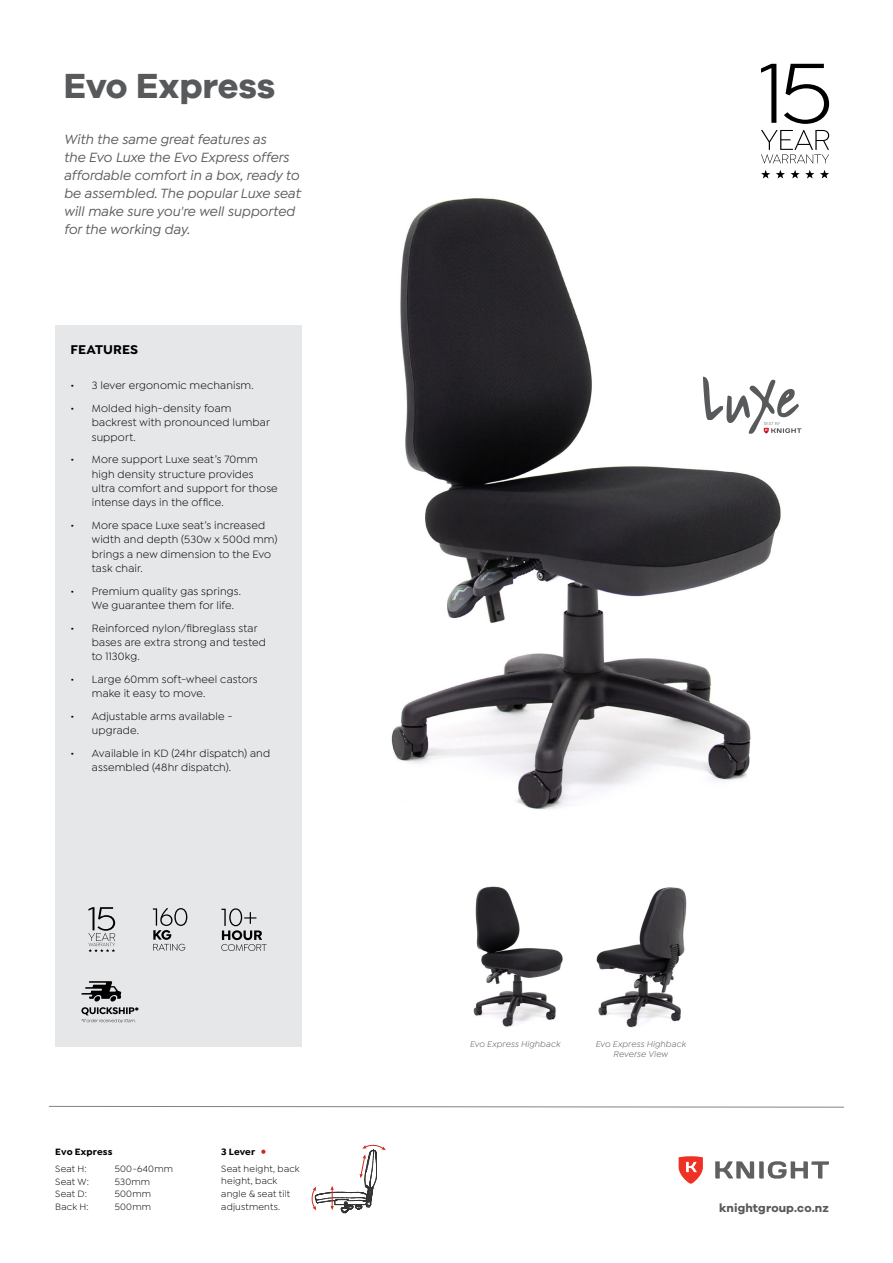
<style>
.page{position:relative;width:893px;height:1263px;background:#fff}
.page>*{position:absolute;margin:0;border:0;box-sizing:border-box;transform-origin:0 0}
.t1{font:700 36px "Galano Grotesque";letter-spacing:-.005em;color:#58595b}
.t2{font:italic 500 14.25px/18px "Isidora Sans";color:#58595b}
.t3{font:700 13.5px "Isidora Sans";letter-spacing:.01em;color:#000}
.t4{font:700 12px "Galano Grotesque";letter-spacing:.01em;color:#58595b}
.t5{font:11.25px/14.2px "Isidora Sans";letter-spacing:.01em;color:#000}
.t6{font:9.75px/12.8px "Isidora Sans";letter-spacing:.02em;color:#000}
.t7{font:700 9.75px "Isidora Sans";letter-spacing:.02em;color:#000}
.t8{font:italic 9px/10.5px "Isidora Sans";letter-spacing:.015em;color:#58595b;text-align:center}
</style>
<div class="page">
<svg style="left:48px;top:1106px;width:796px;height:1px"></svg>
<div style="left:55px;top:325px;width:247px;height:722px;background:#e6e7e8"></div>
<svg style="left:261px;top:1149px;width:5px;height:5px"></svg>
<svg style="left:311px;top:1145px;width:75px;height:68px"></svg>
<svg style="left:221px;top:908px;width:46px;height:43px"></svg>
<svg style="left:88px;top:907px;width:27px;height:45px"></svg>
<svg style="left:153px;top:908px;width:34px;height:43px"></svg>
<img style="left:391px;top:63px;width:439px;height:747px">
<img style="left:473px;top:886px;width:90px;height:141px">
<img style="left:596px;top:887px;width:91px;height:141px">
<svg style="left:81px;top:1007px;width:58px;height:16px"></svg>
<svg style="left:81px;top:981px;width:40px;height:20px"></svg>
<svg style="left:679px;top:1156px;width:24px;height:28px"></svg>
<svg style="left:715px;top:1161px;width:114px;height:17px"></svg>
<h1 class="t1" style="left:64px;top:64px;width:213px">Evo Express</h1>
<p class="t2" style="left:64px;top:130px;width:238px">With the same great features as<br>the Evo Luxe the Evo Express offers affordable comfort in a box, ready to be assembled. The popular Luxe seat will make sure you're well supported for the working day.</p>
<p class="t3" style="left:71px;top:341px;width:69px">FEATURES</p>
<p class="t5" style="left:71px;top:378px;width:185px">• 3 lever ergonomic mechanism.</p>
<p class="t5" style="left:92px;top:401px;width:180px;text-indent:-21px">• Molded high-density foam backrest with pronounced lumbar support.</p>
<p class="t5" style="left:92px;top:453px;width:187px;text-indent:-21px">• More support Luxe seat’s 70mm high density structure provides ultra comfort and support for those intense days in the office.</p>
<p class="t5" style="left:92px;top:518px;width:187px;text-indent:-21px">• More space Luxe seat’s increased width and depth (530w x 500d mm) brings a new dimension to the Evo task chair.</p>
<p class="t5" style="left:92px;top:584px;width:151px;text-indent:-21px">• Premium quality gas springs.<br>We guarantee them for life.</p>
<p class="t5" style="left:92px;top:621px;width:176px;text-indent:-21px">• Reinforced nylon/fibreglass star bases are extra strong and tested to 1130kg.</p>
<p class="t5" style="left:92px;top:672px;width:167px;text-indent:-21px">• Large 60mm soft-wheel castors make it easy to move.</p>
<p class="t5" style="left:92px;top:709px;width:143px;text-indent:-21px">• Adjustable arms available - upgrade.</p>
<p class="t5" style="left:92px;top:746px;width:180px;text-indent:-21px">• Available in KD (24hr dispatch) and assembled (48hr dispatch).</p>
<p class="t7" style="left:55px;top:1146px;width:59px">Evo Express</p>
<p class="t6" style="left:55px;top:1162px;width:33px">Seat H:</p>
<p class="t6" style="left:115px;top:1162px;width:60px">500-640mm</p>
<p class="t6" style="left:55px;top:1175px;width:35px">Seat W:</p>
<p class="t6" style="left:115px;top:1175px;width:37px">530mm</p>
<p class="t6" style="left:55px;top:1188px;width:33px">Seat D:</p>
<p class="t6" style="left:115px;top:1188px;width:38px">500mm</p>
<p class="t6" style="left:55px;top:1200px;width:35px">Back H:</p>
<p class="t6" style="left:115px;top:1200px;width:38px">500mm</p>
<p class="t7" style="left:221px;top:1145px;width:36px">3 Lever</p>
<p class="t6" style="left:221px;top:1162px;width:80px">Seat height, back height, back angle &amp; seat tilt adjustments.</p>
<p class="t8" style="left:470px;top:1038px;width:92px">Evo Express Highback</p>
<p class="t8" style="left:595px;top:1038px;width:92px">Evo Express Highback<br>Reverse View</p>
<p class="t4" style="left:719px;top:1200px;width:111px">knightgroup.co.nz</p>
</div>
